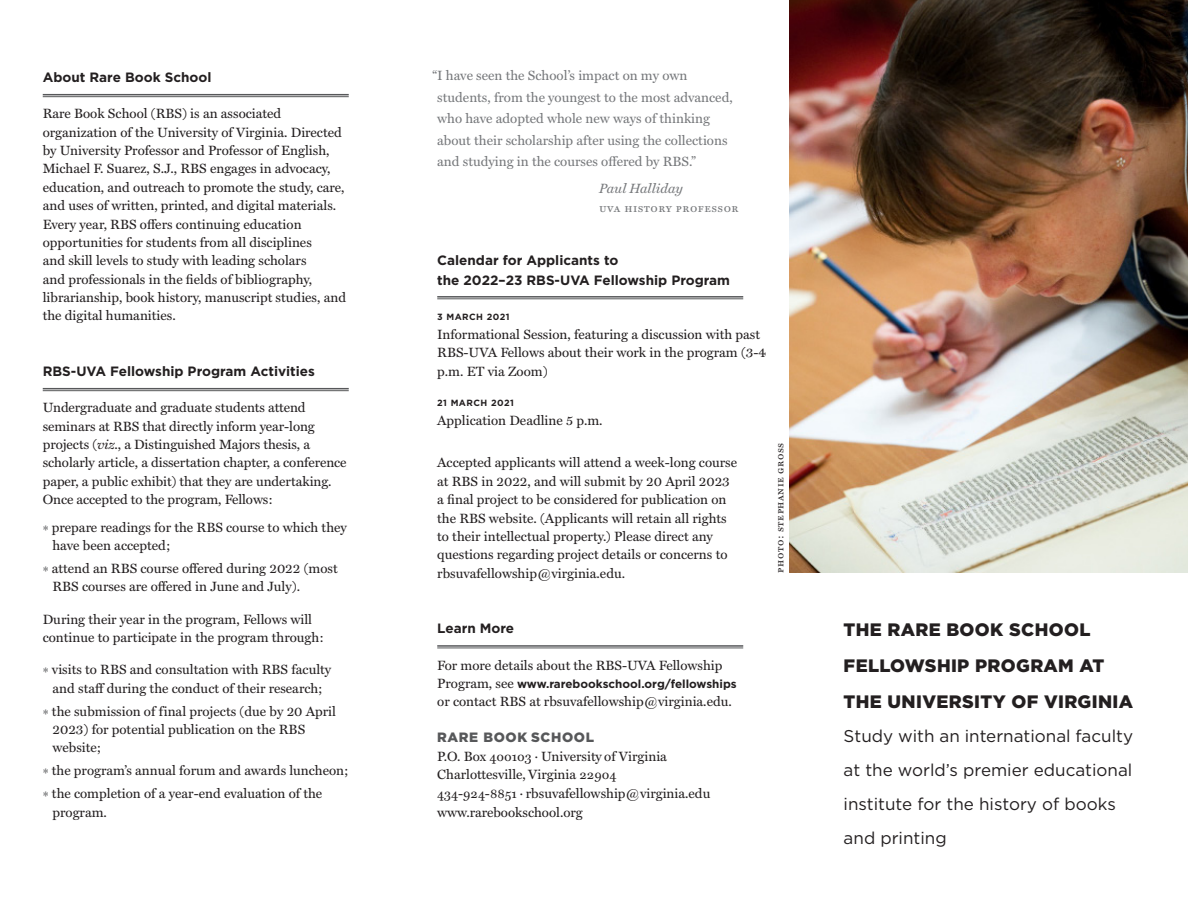
<style>
.page{position:relative;width:1188px;height:918px;background:#fff}
.page>*{position:absolute;margin:0;border:0;box-sizing:border-box;transform-origin:0 0}
.t1{font:900 18px/36px "Gotham";letter-spacing:.02em;color:#231f20}
.t2{font:17.1px/34px "Gotham";color:#231f20}
.t3{font:13.5px/18.3px "Miller Text";color:#231f20}
.t4{font:13.5px/21.3px "Miller Text";color:#76787b}
.t5{font:700 13.5px/19.8px "Gotham";color:#231f20}
.t6{font:900 13.5px "Gotham";letter-spacing:.05em;color:#57585a}
.t7{font:italic 13.5px "Miller Text";color:#76787b}
.t8{font:12px "Miller Text Roman SC";letter-spacing:.04em;color:#76787b}
.t9{font:700 11.7px "Gotham";color:#231f20}
.t10{font:10.5px "Miller Text Roman SC";letter-spacing:.05em;color:#231f20}
.t11{font:700 9px "Gotham";letter-spacing:.05em;color:#231f20}
.s1{font-style:italic}
.s2{color:#57585a}
.s3{font-family:"Miller Text";font-weight:400;font-size:13.5px}
</style>
<div class="page">
<hr style="left:437px;top:296px;width:306px;height:2px;background:#57585a">
<hr style="left:437px;top:299px;width:306px;height:1px;background:#57585a">
<hr style="left:437px;top:645px;width:306px;height:2px;background:#57585a">
<hr style="left:437px;top:648px;width:306px;height:1px;background:#57585a">
<hr style="left:43px;top:94px;width:306px;height:1px;background:#57585a">
<hr style="left:43px;top:96px;width:306px;height:1px;background:#57585a">
<hr style="left:43px;top:388px;width:306px;height:1px;background:#57585a">
<hr style="left:43px;top:390px;width:306px;height:1px;background:#57585a">
<img style="left:789px;top:0;width:399px;height:572px">
<p class="t5" style="left:43px;top:67px;width:170px">About Rare Book School</p>
<p class="t3" style="left:43px;top:104px;width:305px">Rare Book School (RBS) is an associated organization of the University of Virginia. Directed by University Professor and Professor of English, Michael F. Suarez, S.J., RBS engages in advocacy, education, and outreach to promote the study, care, and uses of written, printed, and digital materials.<br>Every year, RBS offers continuing education opportunities for students from all disciplines<br>and skill levels to study with leading scholars<br>and professionals in the fields of bibliography, librarianship, book history, manuscript studies, and the digital humanities.</p>
<p class="t5" style="left:43px;top:361px;width:274px">RBS-UVA Fellowship Program Activities</p>
<p class="t3" style="left:43px;top:398px;width:305px">Undergraduate and graduate students attend seminars at RBS that directly inform year-long projects (<span class="s1">viz</span>., a Distinguished Majors thesis, a scholarly article, a dissertation chapter, a conference paper, a public exhibit) that they are undertaking.<br>Once accepted to the program, Fellows:</p>
<p class="t3" style="left:52px;top:517px;width:296px;text-indent:-10px"><span class="s2">*</span> prepare readings for the RBS course to which they have been accepted;</p>
<p class="t3" style="left:52px;top:558px;width:287px;text-indent:-10px"><span class="s2">*</span> attend an RBS course offered during 2022 (most<br>RBS courses are offered in June and July).</p>
<p class="t3" style="left:43px;top:609px;width:283px">During their year in the program, Fellows will continue to participate in the program through:</p>
<p class="t3" style="left:43px;top:659px;width:290px;text-align:center"><span class="s2">*</span> visits to RBS and consultation with RBS faculty and staff during the conduct of their research;</p>
<p class="t3" style="left:52px;top:701px;width:285px;text-indent:-10px"><span class="s2">*</span> the submission of final projects (due by 20 April<br>2023) for potential publication on the RBS website;</p>
<p class="t3" style="left:43px;top:758px;width:307px;line-height:23px"><span class="s2">*</span> the program’s annual forum and awards luncheon; <span class="s2">*</span> the completion of a year-end evaluation of the</p>
<p class="t3" style="left:52px;top:802px;width:56px">program.</p>
<p class="t4" style="left:437px;top:64px;width:297px;text-indent:-5px">“I have seen the School’s impact on my own students, from the youngest to the most advanced, who have adopted whole new ways of thinking about their scholarship after using the collections and studying in the courses offered by RBS.”</p>
<p class="t7" style="left:599px;top:178px;width:85px">Paul Halliday</p>
<p class="t8" style="left:599px;top:201px;width:141px">uva history professor</p>
<p class="t5" style="left:437px;top:251px;width:294px">Calendar for Applicants to<br>the 2022–23 RBS-UVA Fellowship Program</p>
<p class="t11" style="left:437px;top:311px;width:74px">3 MARCH 2021</p>
<p class="t3" style="left:437px;top:324px;width:331px">Informational Session, featuring a discussion with past<br>RBS-UVA Fellows about their work in the program (3-4 p.m. ET via Zoom)</p>
<p class="t11" style="left:437px;top:397px;width:78px">21 MARCH 2021</p>
<p class="t3" style="left:437px;top:410px;width:167px">Application Deadline 5 p.m.</p>
<p class="t3" style="left:437px;top:453px;width:301px">Accepted applicants will attend a week-long course at RBS in 2022, and will submit by 20 April 2023 a final project to be considered for publication on the RBS website. (Applicants will retain all rights to their intellectual property.) Please direct any questions regarding project details or concerns to rbsuvafellowship@virginia.edu.</p>
<p class="t10" style="left:774px;top:573px;width:131px;rotate:-90deg">photo: stephanie gross</p>
<p class="t5" style="left:437px;top:618px;width:78px">Learn More</p>
<p class="t3" style="left:437px;top:655px;width:287px">For more details about the RBS-UVA Fellowship</p>
<p class="t9" style="left:437px;top:676px;width:301px"><span class="s3">Program, see</span> www.rarebookschool.org/fellowships</p>
<p class="t3" style="left:437px;top:692px;width:296px">or contact RBS at rbsuvafellowship@virginia.edu.</p>
<p class="t6" style="left:437px;top:728px;width:158px">RARE BOOK SCHOOL</p>
<p class="t3" style="left:437px;top:746px;width:275px;line-height:18.8px">P.O. Box 400103 · University of Virginia Charlottesville, Virginia 22904<br>434-924-8851 · rbsuvafellowship@virginia.edu www.rarebookschool.org</p>
<h1 class="t1" style="left:844px;top:611px;width:291px">THE RARE BOOK SCHOOL<br>FELLOWSHIP PROGRAM AT<br>THE UNIVERSITY OF VIRGINIA</h1>
<p class="t2" style="left:844px;top:718px;width:291px">Study with an international faculty at the world’s premier educational institute for the history of books and printing</p>
</div>
